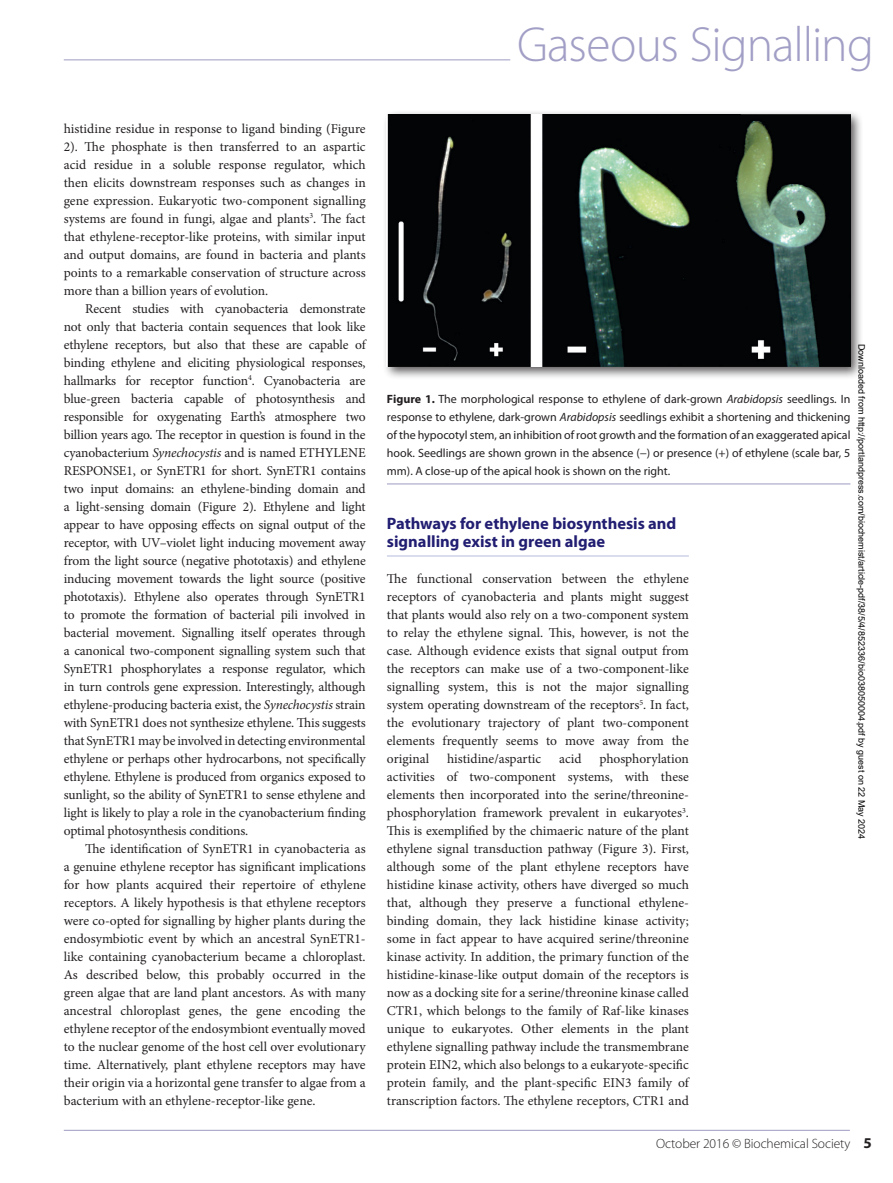
<style>
.page{position:relative;width:893px;height:1183px;background:#fff}
.page>*{position:absolute;margin:0;border:0;box-sizing:border-box;transform-origin:0 0}
.t1{font:300 49.5px "Myriad Pro";letter-spacing:-.02em;color:#a29fc6}
.Feat_Head_1{font:700 16.5px/18px "Myriad Pro";color:#221e72}
.Feat_Body_Text{font:13.5px/18px "Minion Pro";letter-spacing:-.01em;color:#231f20;text-align:justify}
.Feat_First_Para{font:13.5px/18px "Minion Pro";color:#231f20;text-align:justify}
.t2{font:300 13.5px "Myriad Pro";letter-spacing:-.005em;color:#231f20}
.Feat_Caption{font:12px/18px "Myriad Pro";color:#231f20;text-align:justify}
.t3{font:9px "Arial";color:#000}
.s1{font-style:italic}
.s2{font-weight:700}
.s3{font-weight:700;font-size:15px}
</style>
<div class="page">
<hr style="left:64px;top:1129px;width:786px;height:1px;background:#a29fc6">
<hr style="left:64px;top:59px;width:446px;height:1px;background:#a29fc6">
<hr style="left:387px;top:555px;width:302px;height:1px;background:#b8bfde">
<div style="left:382px;top:110px;width:482px;height:270px;background:#231f20;opacity:.75"></div>
<img style="left:387px;top:115px;width:463px;height:252px">
<hr style="left:387px;top:483px;width:463px;height:1px;background:#a29fc6">
<h1 class="t1" style="left:517px;top:14px;width:358px">Gaseous Signalling</h1>
<p class="Feat_First_Para" style="left:64px;top:119px;width:303px">histidine residue in response to ligand binding (Figure 2). The phosphate is then transferred to an aspartic acid residue in a soluble response regulator, which then elicits downstream responses such as changes in gene expression. Eukaryotic two-component signalling systems are found in fungi, algae and plants<sup>3</sup>. The fact that ethylene-receptor-like proteins, with similar input and output domains, are found in bacteria and plants points to a remarkable conservation of structure across more than a billion years of evolution.</p>
<p class="Feat_Body_Text" style="left:64px;top:299px;width:303px;text-indent:21px">Recent studies with cyanobacteria demonstrate not only that bacteria contain sequences that look like ethylene receptors, but also that these are capable of binding ethylene and eliciting physiological responses, hallmarks for receptor function<sup>4</sup>. Cyanobacteria are blue-green bacteria capable of photosynthesis and responsible for oxygenating Earth’s atmosphere two billion years ago. The receptor in question is found in the cyanobacterium <span class="s1">Synechocystis</span> and is named ETHYLENE RESPONSE1, or SynETR1 for short. SynETR1 contains two input domains: an ethylene-binding domain and a light-sensing domain (Figure 2). Ethylene and light appear to have opposing effects on signal output of the receptor, with UV–violet light inducing movement away from the light source (negative phototaxis) and ethylene inducing movement towards the light source (positive phototaxis). Ethylene also operates through SynETR1 to promote the formation of bacterial pili involved in bacterial movement. Signalling itself operates through a canonical two-component signalling system such that SynETR1 phosphorylates a response regulator, which in turn controls gene expression. Interestingly, although ethylene-producing bacteria exist, the <span class="s1">Synechocystis</span> strain with SynETR1 does not synthesize ethylene. This suggests that SynETR1 may be involved in detecting environmental ethylene or perhaps other hydrocarbons, not specifically ethylene. Ethylene is produced from organics exposed to sunlight, so the ability of SynETR1 to sense ethylene and light is likely to play a role in the cyanobacterium finding optimal photosynthesis conditions.</p>
<p class="Feat_Body_Text" style="left:64px;top:839px;width:303px;text-indent:21px">The identification of SynETR1 in cyanobacteria as a genuine ethylene receptor has significant implications for how plants acquired their repertoire of ethylene receptors. A likely hypothesis is that ethylene receptors were co-opted for signalling by higher plants during the endosymbiotic event by which an ancestral SynETR1- like containing cyanobacterium became a chloroplast.<br>As described below, this probably occurred in the green algae that are land plant ancestors. As with many ancestral chloroplast genes, the gene encoding the ethylene receptor of the endosymbiont eventually moved to the nuclear genome of the host cell over evolutionary time. Alternatively, plant ethylene receptors may have their origin via a horizontal gene transfer to algae from a bacterium with an ethylene-receptor-like gene.</p>
<p class="t3" style="left:865px;top:344px;width:496px;rotate:90deg">Downloaded from http://portlandpress.com/biochemist/article-pdf/38/5/4/852336/bio038050004.pdf by guest on 22 May 2024</p>
<p class="Feat_Caption" style="left:387px;top:389px;width:465px"><span class="s2">Figure 1.</span> The morphological response to ethylene of dark-grown <span class="s1">Arabidopsis</span> seedlings. In response to ethylene, dark-grown <span class="s1">Arabidopsis</span> seedlings exhibit a shortening and thickening of the hypocotyl stem, an inhibition of root growth and the formation of an exaggerated apical hook. Seedlings are shown grown in the absence (−) or presence (+) of ethylene (scale bar, 5 mm). A close-up of the apical hook is shown on the right.</p>
<p class="Feat_Head_1" style="left:387px;top:513px;width:291px">Pathways for ethylene biosynthesis and signalling exist in green algae</p>
<p class="Feat_First_Para" style="left:387px;top:569px;width:303px">The functional conservation between the ethylene receptors of cyanobacteria and plants might suggest that plants would also rely on a two-component system to relay the ethylene signal. This, however, is not the case. Although evidence exists that signal output from the receptors can make use of a two-component-like signalling system, this is not the major signalling system operating downstream of the receptors<sup>5</sup>. In fact, the evolutionary trajectory of plant two-component elements frequently seems to move away from the original</p>
<p class="Feat_First_Para" style="left:387px;top:749px;width:303px;text-indent:212px">phosphorylation activities of two-component systems, with these elements then incorporated into the serine/threonine&shy;phosphorylation framework prevalent in eukaryotes<sup>3</sup>.<br>This is exemplified by the chimaeric nature of the plant ethylene signal transduction pathway (Figure 3). First, although some of the plant ethylene receptors have histidine kinase activity, others have diverged so much that, although they preserve a functional ethylene&shy;binding domain, they lack histidine kinase activity; some in fact appear to have acquired serine/threonine kinase activity. In addition, the primary function of the histidine-kinase-like output domain of the receptors is now as a docking site for a serine/threonine kinase called CTR1, which belongs to the family of Raf-like kinases unique to eukaryotes. Other elements in the plant ethylene signalling pathway include the transmembrane protein EIN2, which also belongs to a eukaryote-specific protein family, and the plant-specific EIN3 family of transcription factors. The ethylene receptors, CTR1 and</p>
<p class="Feat_First_Para" style="left:447px;top:749px;width:96px">histidine/aspartic</p>
<p class="Feat_First_Para" style="left:559px;top:749px;width:24px">acid</p>
<p class="t2" style="left:656px;top:1134px;width:217px">October 2016 © Biochemical Society <span class="s3">5</span></p>
</div>
